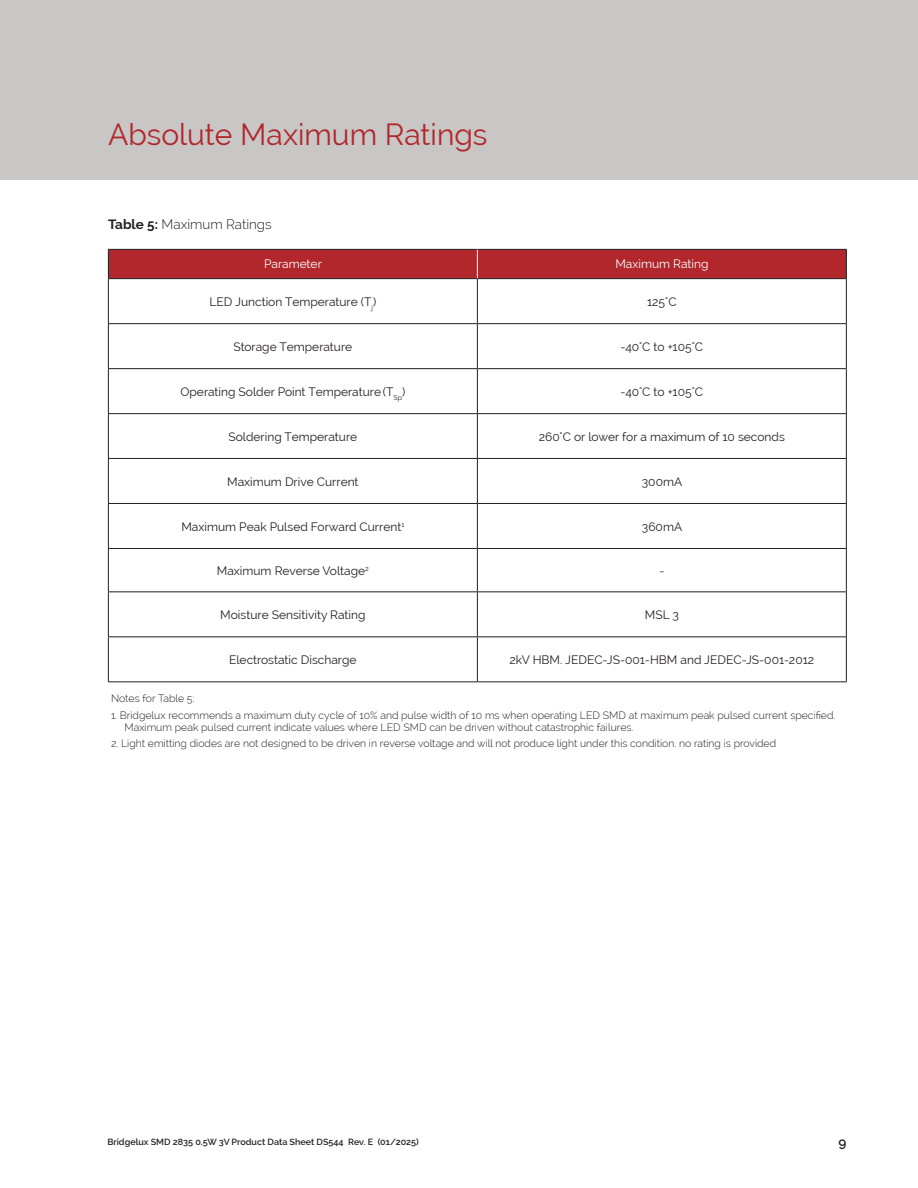
<style>
.page{position:relative;width:918px;height:1188px;background:#fff}
.page>*{position:absolute;margin:0;border:0;box-sizing:border-box;transform-origin:0 0}
.section_header{font:30px "Raleway";color:#b1272c}
.main_text_block{font:300 13.5px "Raleway";color:#231f20}
.t1{font:600 13.5px "Raleway";color:#231f20}
.t2{font:12px "Raleway";color:#231f20}
.t3{font:12px "Raleway";color:#fff}
.main_text_block-2{font:300 10.5px/12px "Raleway";color:#231f20}
.t4{font:600 9px "Raleway";color:#231f20}
.s1{font-weight:700}
</style>
<div class="page">
<div style="left:0;top:0;width:918px;height:180px;background:#c8c7c6"></div>
<hr style="left:108px;top:279px;width:1px;height:44px;background:#231f20">
<hr style="left:477px;top:279px;width:1px;height:44px;background:#231f20">
<hr style="left:846px;top:279px;width:1px;height:44px;background:#231f20">
<hr style="left:108px;top:323px;width:369px;height:1px;background:#231f20">
<hr style="left:108px;top:324px;width:1px;height:44px;background:#231f20">
<hr style="left:477px;top:323px;width:370px;height:1px;background:#231f20">
<hr style="left:477px;top:324px;width:1px;height:44px;background:#231f20">
<hr style="left:846px;top:324px;width:1px;height:44px;background:#231f20">
<hr style="left:108px;top:368px;width:369px;height:1px;background:#231f20">
<hr style="left:108px;top:369px;width:1px;height:44px;background:#231f20">
<hr style="left:477px;top:368px;width:370px;height:1px;background:#231f20">
<hr style="left:477px;top:369px;width:1px;height:44px;background:#231f20">
<hr style="left:846px;top:369px;width:1px;height:44px;background:#231f20">
<hr style="left:108px;top:413px;width:369px;height:1px;background:#231f20">
<hr style="left:108px;top:414px;width:1px;height:44px;background:#231f20">
<hr style="left:477px;top:413px;width:370px;height:1px;background:#231f20">
<hr style="left:477px;top:414px;width:1px;height:44px;background:#231f20">
<hr style="left:846px;top:414px;width:1px;height:44px;background:#231f20">
<hr style="left:108px;top:458px;width:369px;height:1px;background:#231f20">
<hr style="left:108px;top:459px;width:1px;height:44px;background:#231f20">
<hr style="left:477px;top:458px;width:370px;height:1px;background:#231f20">
<hr style="left:477px;top:459px;width:1px;height:44px;background:#231f20">
<hr style="left:846px;top:459px;width:1px;height:44px;background:#231f20">
<hr style="left:108px;top:503px;width:369px;height:1px;background:#231f20">
<hr style="left:108px;top:504px;width:1px;height:44px;background:#231f20">
<hr style="left:477px;top:503px;width:370px;height:1px;background:#231f20">
<hr style="left:477px;top:504px;width:1px;height:44px;background:#231f20">
<hr style="left:846px;top:504px;width:1px;height:44px;background:#231f20">
<hr style="left:108px;top:548px;width:369px;height:1px;background:#231f20">
<hr style="left:108px;top:549px;width:1px;height:42px;background:#231f20">
<hr style="left:477px;top:548px;width:370px;height:1px;background:#231f20">
<hr style="left:477px;top:549px;width:1px;height:42px;background:#231f20">
<hr style="left:846px;top:549px;width:1px;height:42px;background:#231f20">
<hr style="left:108px;top:591px;width:369px;height:1px;background:#231f20">
<hr style="left:108px;top:592px;width:1px;height:44px;background:#231f20">
<hr style="left:477px;top:591px;width:370px;height:1px;background:#231f20">
<hr style="left:477px;top:592px;width:1px;height:44px;background:#231f20">
<hr style="left:846px;top:592px;width:1px;height:44px;background:#231f20">
<hr style="left:108px;top:636px;width:369px;height:1px;background:#231f20">
<hr style="left:108px;top:637px;width:1px;height:44px;background:#231f20">
<hr style="left:477px;top:636px;width:370px;height:1px;background:#231f20">
<hr style="left:477px;top:637px;width:1px;height:44px;background:#231f20">
<hr style="left:846px;top:637px;width:1px;height:44px;background:#231f20">
<hr style="left:108px;top:681px;width:369px;height:1px;background:#231f20">
<hr style="left:477px;top:681px;width:370px;height:1px;background:#231f20">
<svg style="left:108px;top:249px;width:739px;height:30px;background:#a8272c"></svg>
<p class="section_header" style="left:108px;top:117px;width:381px">Absolute Maximum Ratings</p>
<p class="main_text_block" style="left:108px;top:216px;width:165px"><span class="s1">Table 5:</span> Maximum Ratings</p>
<p class="t3" style="left:264px;top:257px;width:59px">Parameter</p>
<p class="t3" style="left:615px;top:257px;width:95px">Maximum Rating</p>
<p class="t2" style="left:209px;top:295px;width:168px">LED Junction Temperature (T<sub>j</sub>)</p>
<p class="t2" style="left:647px;top:295px;width:31px">125°C</p>
<p class="t2" style="left:233px;top:340px;width:120px">Storage Temperature</p>
<p class="t2" style="left:621px;top:340px;width:84px">-40°C to +105°C</p>
<p class="t2" style="left:181px;top:385px;width:226px">Operating Solder Point Temperature (T<sub>Sp</sub>)</p>
<p class="t2" style="left:621px;top:385px;width:84px">-40°C to +105°C</p>
<p class="t2" style="left:228px;top:430px;width:130px">Soldering Temperature</p>
<p class="t2" style="left:539px;top:430px;width:248px">260°C or lower for a maximum of 10 seconds</p>
<p class="t2" style="left:227px;top:475px;width:133px">Maximum Drive Current</p>
<p class="t2" style="left:642px;top:475px;width:42px">300mA</p>
<p class="t2" style="left:181px;top:520px;width:224px">Maximum Peak Pulsed Forward Current<sup>1</sup></p>
<p class="t2" style="left:642px;top:520px;width:42px">360mA</p>
<p class="t2" style="left:217px;top:564px;width:154px">Maximum Reverse Voltage<sup>2</sup></p>
<p class="t2" style="left:659px;top:564px;width:7px">-</p>
<p class="t2" style="left:220px;top:608px;width:147px">Moisture Sensitivity Rating</p>
<p class="t2" style="left:645px;top:608px;width:36px">MSL 3</p>
<p class="t2" style="left:229px;top:653px;width:129px">Electrostatic Discharge</p>
<p class="t2" style="left:509px;top:653px;width:306px">2kV HBM. JEDEC-JS-001-HBM and JEDEC-JS-001-2012</p>
<p class="main_text_block-2" style="left:111px;top:692px;width:85px">Notes for Table 5:</p>
<p class="main_text_block-2" style="left:124px;top:709px;width:712px;text-indent:-14px">1. Bridgelux recommends a maximum duty cycle of 10% and pulse width of 10 ms when operating LED SMD at maximum peak pulsed current specified.<br>Maximum peak pulsed current indicate values where LED SMD can be driven without catastrophic failures.</p>
<p class="main_text_block-2" style="left:111px;top:737px;width:667px">2. Light emitting diodes are not designed to be driven in reverse voltage and will not produce light under this condition. no rating is provided</p>
<p class="t4" style="left:107px;top:1137px;width:313px">Bridgelux SMD 2835 0.5W 3V Product Data Sheet DS544 Rev. E (01/2025)</p>
<p class="t1" style="left:839px;top:1134px;width:9px">9</p>
</div>
